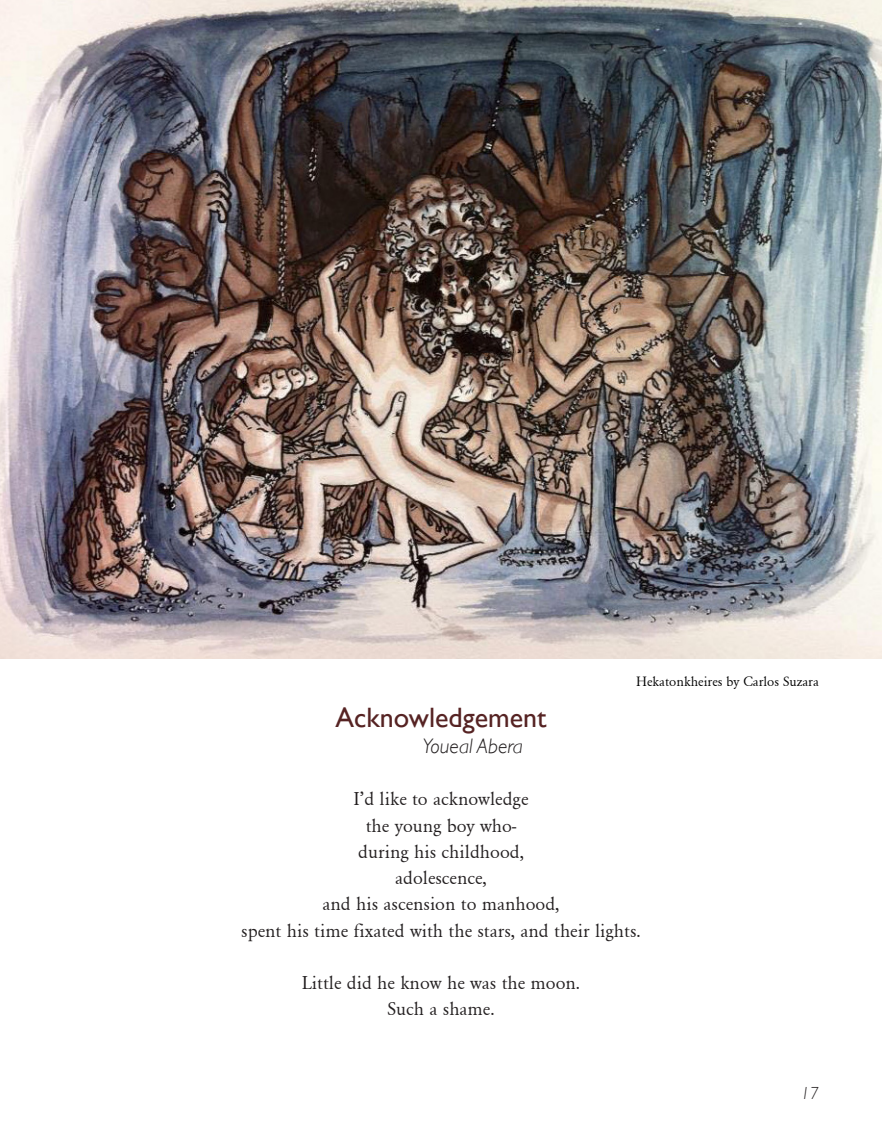
<style>
.page{position:relative;width:882px;height:1134px;background:#fff}
.page>*{position:absolute;margin:0;border:0;box-sizing:border-box;transform-origin:0 0}
.t1{font:28px "Gill Sans";color:#562323}
.t2{font:italic 300 21px "Gill Sans";color:#231f20}
.t3{font:19.25px "Garamond";color:#231f20}
.t4{font:italic 300 17.5px "Gill Sans";color:#231f20}
.t5{font:14px "Garamond";color:#000}
</style>
<div class="page">
<img style="left:0;top:0;width:882px;height:659px">
<p class="t5" style="left:636px;top:673px;width:184px">Hekatonkheires by Carlos Suzara</p>
<p class="t1" style="left:335px;top:701px;width:213px">Acknowledgement</p>
<p class="t2" style="left:422px;top:734px;width:102px">Youeal Abera</p>
<p class="t3" style="left:354px;top:788px;width:176px">I’d like to acknowledge</p>
<p class="t3" style="left:366px;top:814px;width:152px">the young boy who-</p>
<p class="t3" style="left:358px;top:840px;width:167px">during his childhood,</p>
<p class="t3" style="left:395px;top:866px;width:93px">adolescence,</p>
<p class="t3" style="left:322px;top:893px;width:239px">and his ascension to manhood,</p>
<p class="t3" style="left:241px;top:919px;width:401px">spent his time fixated with the stars, and their lights.</p>
<p class="t3" style="left:302px;top:971px;width:280px">Little did he know he was the moon.</p>
<p class="t3" style="left:387px;top:998px;width:109px">Such a shame.</p>
<p class="t4" style="left:801px;top:1084px;width:20px">17</p>
</div>
